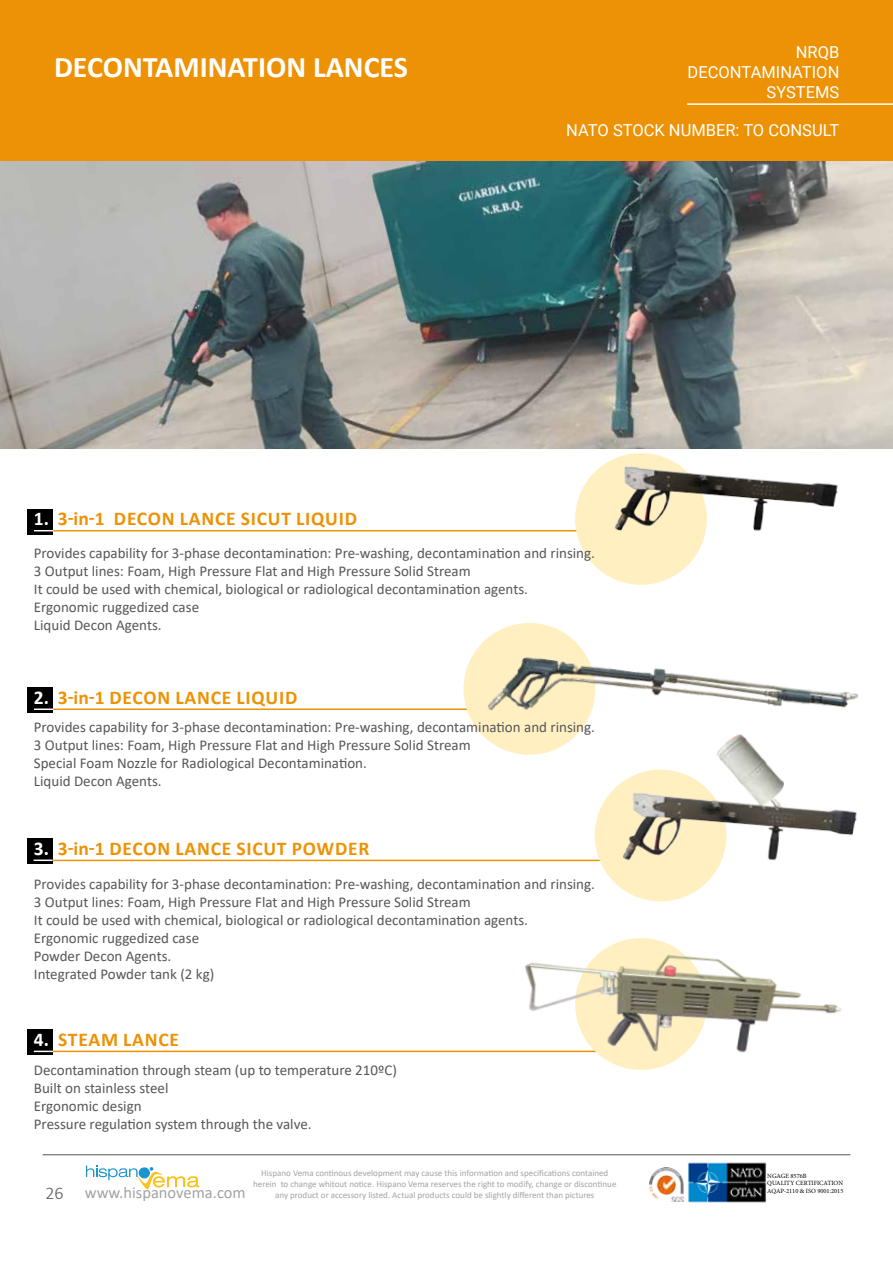
<style>
.page{position:relative;width:893px;height:1263px;background:#fff}
.page>*{position:absolute;margin:0;border:0;box-sizing:border-box;transform-origin:0 0}
.t1{font:700 30px "Calibri";color:#fff}
.t2{font:700 19.5px "Calibri";letter-spacing:.04em;color:#ed9205}
.t3{font:16.5px/19.8px "Roboto";color:#fff;text-align:right}
.t4{font:16.5px "Calibri";color:#a3a3a3}
.t5{font:15px/18px "Calibri";color:#575759}
.t6{font:9px/10.8px "Calibri";color:#a3a3a3;text-align:center}
.t7{font:6.45px/7.6px "Minion Pro";color:#000}
.s1{color:#fff}
.s2{font-weight:300;font-size:18px;color:#575759}
</style>
<div class="page">
<div style="left:0;top:0;width:893px;height:162px;background:#ed9205"></div>
<hr style="left:687px;top:103px;width:206px;height:2px;background:#fff">
<img style="left:688px;top:1162px;width:78px;height:41px">
<img style="left:649px;top:1167px;width:35px;height:35px">
<svg style="left:86px;top:1165px;width:113px;height:24px"></svg>
<hr style="left:43px;top:1154px;width:807px;height:1px;background:#575759">
<hr style="left:53px;top:530px;width:524px;height:1px;background:#ed9300">
<hr style="left:53px;top:708px;width:416px;height:2px;background:#ed9300">
<hr style="left:53px;top:860px;width:547px;height:1px;background:#ed9300">
<hr style="left:53px;top:1050px;width:547px;height:2px;background:#ed9300">
<div style="left:27px;top:1029px;width:26px;height:25px;background:#000"></div>
<svg style="left:34px;top:1050px;width:19px;height:2px"></svg>
<div style="left:27px;top:838px;width:26px;height:25px;background:#000"></div>
<svg style="left:34px;top:859px;width:19px;height:2px"></svg>
<div style="left:28px;top:687px;width:25px;height:25px;background:#000"></div>
<svg style="left:34px;top:708px;width:19px;height:2px"></svg>
<div style="left:28px;top:509px;width:25px;height:26px;background:#000"></div>
<svg style="left:34px;top:530px;width:19px;height:1px"></svg>
<div style="left:575px;top:453px;width:132px;height:132px;background:#ffefc1;border-radius:50%"></div>
<div style="left:595px;top:770px;width:131px;height:131px;background:#ffefc1;border-radius:50%"></div>
<img style="left:458px;top:542px;width:401px;height:304px">
<img style="left:608px;top:448px;width:237px;height:102px">
<img style="left:513px;top:940px;width:329px;height:130px">
<img style="left:610px;top:720px;width:249px;height:165px">
<img style="left:0;top:162px;width:893px;height:286px">
<h1 class="t1" style="left:54px;top:45px;width:356px">DECONTAMINATION LANCES</h1>
<h2 class="t2" style="left:34px;top:505px;width:325px"><span class="s1">1.</span> 3-in-1 DECON LANCE SICUT LIQUID</h2>
<p class="t3" style="left:688px;top:42px;width:153px">NRQB<br>DECONTAMINATION<br>SYSTEMS</p>
<p class="t3" style="left:566px;top:119px;width:274px">NATO STOCK NUMBER: TO CONSULT</p>
<p class="t5" style="left:34px;top:543px;width:563px">Provides capability for 3-phase decontamination: Pre-washing, decontamination and rinsing.<br>3 Output lines: Foam, High Pressure Flat and High Pressure Solid Stream<br>It could be used with chemical, biological or radiological decontamination agents.<br>Ergonomic ruggedized case<br>Liquid Decon Agents.</p>
<h2 class="t2" style="left:34px;top:683px;width:265px"><span class="s1">2.</span> 3-in-1 DECON LANCE LIQUID</h2>
<p class="t5" style="left:34px;top:718px;width:563px">Provides capability for 3-phase decontamination: Pre-washing, decontamination and rinsing.<br>3 Output lines: Foam, High Pressure Flat and High Pressure Solid Stream<br>Special Foam Nozzle for Radiological Decontamination.<br>Liquid Decon Agents.</p>
<h2 class="t2" style="left:34px;top:835px;width:337px"><span class="s1">3.</span> 3-in-1 DECON LANCE SICUT POWDER</h2>
<p class="t5" style="left:34px;top:874px;width:563px">Provides capability for 3-phase decontamination: Pre-washing, decontamination and rinsing.<br>3 Output lines: Foam, High Pressure Flat and High Pressure Solid Stream<br>It could be used with chemical, biological or radiological decontamination agents.<br>Ergonomic ruggedized case<br>Powder Decon Agents.<br>Integrated Powder tank (2 kg)</p>
<h2 class="t2" style="left:34px;top:1025px;width:147px"><span class="s1">4.</span> STEAM LANCE</h2>
<p class="t5" style="left:34px;top:1061px;width:365px">Decontamination through steam (up to temperature 210ºC)<br>Built on stainless steel<br>Ergonomic design<br>Pressure regulation system through the valve.</p>
<p class="t4" style="left:45px;top:1181px;width:202px"><span class="s2">26</span> www.hispanovema.com</p>
<p class="t6" style="left:253px;top:1167px;width:365px">Hispano Vema continous development may cause this information and specifications contained herein to change whitout notice. Hispano Vema reserves the right to modify, change or discontinue any product or accessory listed. Actual products could be slightly different than pictures</p>
<p class="t7" style="left:767px;top:1172px;width:78px">NGAGE 8576B<br>QUALITY CERTIFICATION<br>AQAP-2110 &amp; ISO 9001:2015</p>
</div>
